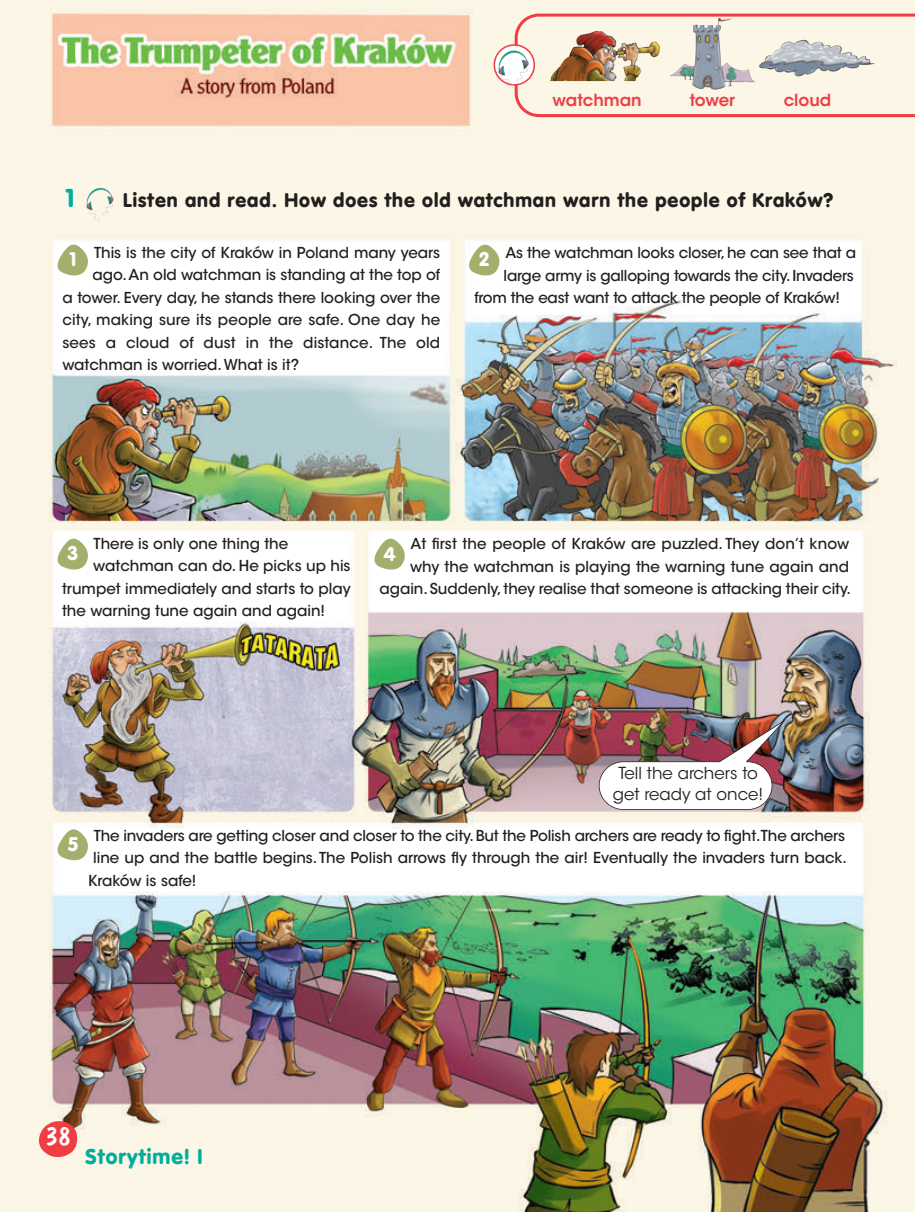
<style>
.page{position:relative;width:915px;height:1212px;background:#fff}
.page>*{position:absolute;margin:0;border:0;box-sizing:border-box;transform-origin:0 0}
.t1{font:28.5px "Dom Casual Std";color:#fff}
.t2{font:900 25.5px "VAG Rounded Std";color:#00ae9d}
.t3{font:900 21px "VAG Rounded Std";letter-spacing:.05em;color:#00ae9d}
.t4{font:900 19.5px "VAG Rounded Std";letter-spacing:.05em;color:#231f20}
.t5{font:900 19.5px "VAG Rounded Std";color:#fff}
.t6{font:16.5px/21px "ITC Avant Garde Std";color:#231f20;text-align:center}
.t7{font:600 16.5px "ITC Avant Garde Std";color:#ee3d43}
.t8{font:500 15px/22.5px "ITC Avant Garde Std";color:#231f20;text-align:right}
</style>
<div class="page">
<img style="left:0;top:0;width:914px;height:1212px">
<svg style="left:38px;top:1121px;width:41px;height:36px"></svg>
<img style="left:598px;top:719px;width:187px;height:91px">
<svg style="left:493px;top:14px;width:421px;height:103px;background:#e8d7c9"></svg>
<img style="left:498px;top:50px;width:30px;height:39px">
<svg style="left:53px;top:241px;width:36px;height:36px"></svg>
<svg style="left:464px;top:241px;width:36px;height:36px"></svg>
<svg style="left:53px;top:535px;width:36px;height:36px"></svg>
<svg style="left:53px;top:825px;width:36px;height:36px"></svg>
<svg style="left:370px;top:535px;width:36px;height:36px"></svg>
<img style="left:86px;top:188px;width:28px;height:34px">
<p class="t7" style="left:552px;top:94px;width:91px">watchman</p>
<p class="t7" style="left:689px;top:94px;width:47px">tower</p>
<p class="t7" style="left:783px;top:94px;width:49px">cloud</p>
<h2 class="t2" style="left:66px;top:188px;width:10px">1</h2>
<h3 class="t4" style="left:123px;top:192px;width:711px">Listen and read. How does the old watchman warn the people of Kraków?</h3>
<p class="t8" style="left:94px;top:242px;width:347px">This is the city of Kraków in Poland many years</p>
<p class="t8" style="left:92px;top:265px;width:349px">ago. An old watchman is standing at the top of</p>
<p class="t8" style="left:62px;top:287px;width:379px">a tower. Every day, he stands there looking over the</p>
<p class="t8" style="left:62px;top:310px;width:379px">city, making sure its people are safe. One day he</p>
<p class="t8" style="left:62px;top:332px;width:379px">sees a cloud of dust in the distance. The old</p>
<p class="t8" style="left:62px;top:355px;width:238px">watchman is worried. What is it?</p>
<p class="t8" style="left:505px;top:243px;width:352px">As the watchman looks closer, he can see that a</p>
<p class="t8" style="left:503px;top:265px;width:351px">large army is galloping towards the city. Invaders</p>
<p class="t8" style="left:474px;top:288px;width:367px">from the east want to attack the people of Kraków!</p>
<h3 class="t5" style="left:70px;top:251px;width:8px">1</h3>
<h3 class="t5" style="left:479px;top:251px;width:11px">2</h3>
<p class="t8" style="left:93px;top:533px;width:196px">There is only one thing the</p>
<p class="t8" style="left:93px;top:556px;width:259px">watchman can do. He picks up his</p>
<p class="t8" style="left:62px;top:578px;width:290px">trumpet immediately and starts to play</p>
<p class="t8" style="left:62px;top:601px;width:264px">the warning tune again and again!</p>
<h3 class="t5" style="left:68px;top:545px;width:12px">3</h3>
<p class="t8" style="left:379px;top:534px;width:473px">At first the people of Kraków are puzzled. They don’t know why the watchman is playing the warning tune again and again. Suddenly, they realise that someone is attacking their city.</p>
<h3 class="t5" style="left:383px;top:545px;width:13px">4</h3>
<p class="t6" style="left:612px;top:764px;width:152px">Tell the archers to get ready at once!</p>
<h3 class="t5" style="left:68px;top:836px;width:11px">5</h3>
<p class="t8" style="left:94px;top:825px;width:752px">The invaders are getting closer and closer to the city. But the Polish archers are ready to fight.The archers</p>
<p class="t8" style="left:93px;top:848px;width:755px">line up and the battle begins. The Polish arrows fly through the air! Eventually the invaders turn back.</p>
<p class="t8" style="left:88px;top:870px;width:110px">Kraków is safe!</p>
<h1 class="t1" style="left:46px;top:1125px;width:26px">38</h1>
<h3 class="t3" style="left:85px;top:1148px;width:118px">Storytime! I</h3>
</div>
